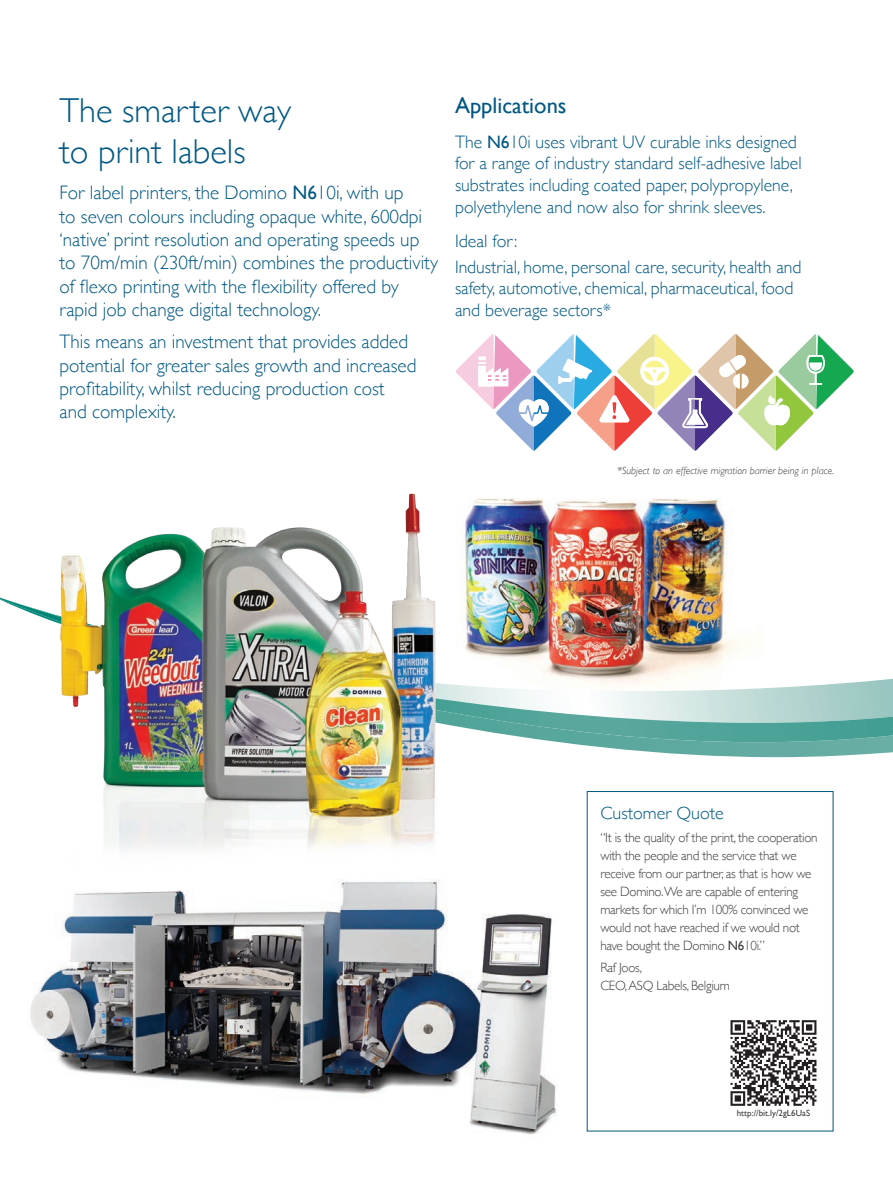
<style>
.page{position:relative;width:893px;height:1191px;background:#fff}
.page>*{position:absolute;margin:0;border:0;box-sizing:border-box;transform-origin:0 0}
.t1{font:300 34.5px/41.4px "Gill Sans";color:#005883}
.t2{font:22.5px "Gill Sans";color:#005883}
.t3{font:300 19.5px/23.4px "Gill Sans";color:#005883}
.t4{font:300 18px/21.6px "Gill Sans";color:#005883}
.t5{font:300 13.5px/18px "Gill Sans";letter-spacing:-.02em;color:#3e3e3f}
.t6{font:italic 300 10.5px "Gill Sans";color:#3e3e3f}
.t7{font:9px "Gill Sans";color:#3e3e3f}
.s1{font-weight:400}
</style>
<div class="page">
<img style="left:460px;top:498px;width:271px;height:123px">
<img style="left:30px;top:879px;width:527px;height:256px">
<svg style="left:559px;top:742px;width:334px;height:15px"></svg>
<img style="left:0;top:597px;width:48px;height:23px">
<img style="left:451px;top:621px;width:442px;height:121px">
<svg style="left:456px;top:334px;width:398px;height:117px"></svg>
<img style="left:48px;top:493px;width:403px;height:357px">
<img style="left:730px;top:1020px;width:86px;height:86px">
<h1 class="t1" style="left:60px;top:88px;width:233px">The smarter way to print labels</h1>
<p class="t3" style="left:60px;top:180px;width:380px">For label printers, the Domino <span class="s1">N6</span>10i, with up<br>to seven colours including opaque white, 600dpi ‘native’ print resolution and operating speeds up to 70m/min (230ft/min) combines the productivity of flexo printing with the flexibility offered by rapid job change digital technology.</p>
<p class="t3" style="left:60px;top:329px;width:358px">This means an investment that provides added potential for greater sales growth and increased profitability, whilst reducing production cost and complexity.</p>
<p class="t2" style="left:455px;top:93px;width:113px">Applications</p>
<p class="t4" style="left:455px;top:130px;width:348px">The <span class="s1">N6</span>10i uses vibrant UV curable inks designed for a range of industry standard self-adhesive label substrates including coated paper, polypropylene, polyethylene and now also for shrink sleeves.</p>
<p class="t4" style="left:455px;top:227px;width:348px;line-height:25.8px">Ideal for:<br>Industrial, home, personal care, security, health and</p>
<p class="t4" style="left:455px;top:277px;width:340px">safety, automotive, chemical, pharmaceutical, food and beverage sectors*</p>
<p class="t6" style="left:617px;top:464px;width:219px">*Subject to an effective migration barrier being in place.</p>
<p class="t4" style="left:600px;top:802px;width:125px">Customer Quote</p>
<p class="t5" style="left:600px;top:827px;width:219px">“It is the quality of the print, the cooperation with the people and the service that we receive from our partner, as that is how we see Domino.We are capable of entering markets for which I’m 100% convinced we would not have reached if we would not have bought the Domino <span class="s1">N6</span>10i.”</p>
<p class="t5" style="left:600px;top:957px;width:131px">Raf Joos,<br>CEO, ASQ Labels, Belgium</p>
<p class="t7" style="left:737px;top:1108px;width:75px">http://bit.ly/2gL6UaS</p>
</div>
